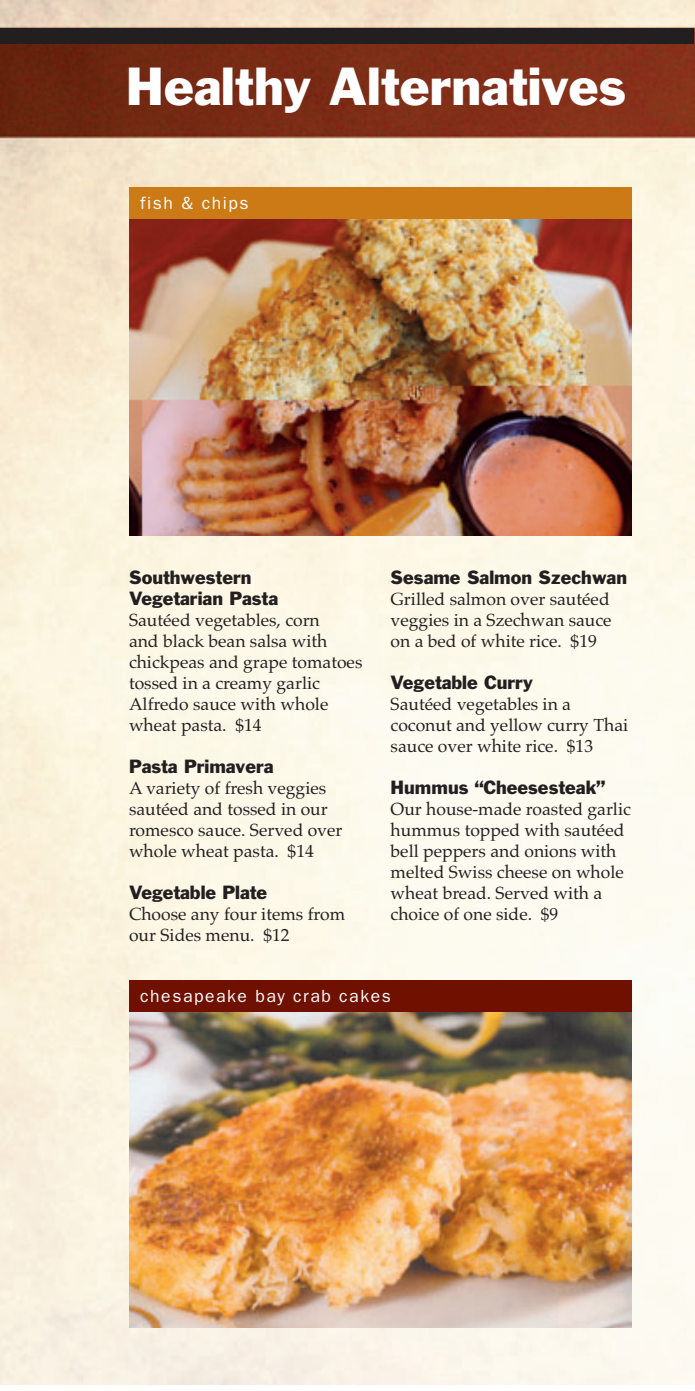
<style>
.page{position:relative;width:695px;height:1391px;background:#fff}
.page>*{position:absolute;margin:0;border:0;box-sizing:border-box;transform-origin:0 0}
.t1{font:49px "Franklin Gothic Medium S Si";color:#fff}
.t2{font:17.5px/21px "Palatino";color:#231f20}
.t3{font:17.5px/21px "Franklin Gothic Medium S Si";color:#231f20}
.t4{font:17.5px "Franklin Gothic S Si";letter-spacing:.09em;color:#fff}
</style>
<div class="page">
<img style="left:0;top:0;width:693px;height:1385px">
<div style="left:0;top:28px;width:693px;height:16px;background:#231f20"></div>
<img style="left:129px;top:1012px;width:501px;height:316px">
<img style="left:129px;top:219px;width:501px;height:316px">
<div style="left:129px;top:980px;width:501px;height:32px;background:#6f1000"></div>
<div style="left:129px;top:188px;width:501px;height:31px;background:#cb7a16"></div>
<h1 class="t1" style="left:126px;top:67px;width:501px">Healthy Alternatives</h1>
<p class="t4" style="left:140px;top:197px;width:110px">fish &amp; chips</p>
<p class="t3" style="left:129px;top:567px;width:150px">Southwestern<br>Vegetarian Pasta</p>
<p class="t2" style="left:129px;top:611px;width:235px">Sautéed vegetables, corn<br>and black bean salsa with chickpeas and grape tomatoes tossed in a creamy garlic<br>Alfredo sauce with whole wheat pasta. $14</p>
<p class="t3" style="left:129px;top:756px;width:146px">Pasta Primavera</p>
<p class="t2" style="left:129px;top:779px;width:215px">A variety of fresh veggies sautéed and tossed in our romesco sauce. Served over whole wheat pasta. $14</p>
<p class="t3" style="left:129px;top:882px;width:140px">Vegetable Plate</p>
<p class="t2" style="left:129px;top:905px;width:218px">Choose any four items from our Sides menu. $12</p>
<p class="t3" style="left:390px;top:567px;width:238px">Sesame Salmon Szechwan</p>
<p class="t2" style="left:390px;top:590px;width:222px;text-align:justify">Grilled salmon over sautéed veggies in a Szechwan sauce on a bed of white rice. $19</p>
<p class="t3" style="left:390px;top:672px;width:144px">Vegetable Curry</p>
<p class="t2" style="left:390px;top:695px;width:239px">Sautéed vegetables in a coconut and yellow curry Thai sauce over white rice. $13</p>
<p class="t3" style="left:390px;top:777px;width:216px">Hummus “Cheesesteak”</p>
<p class="t2" style="left:390px;top:800px;width:241px">Our house-made roasted garlic hummus topped with sautéed bell peppers and onions with melted Swiss cheese on whole wheat bread. Served with a choice of one side. $9</p>
<p class="t4" style="left:140px;top:990px;width:252px">chesapeake bay crab cakes</p>
</div>
